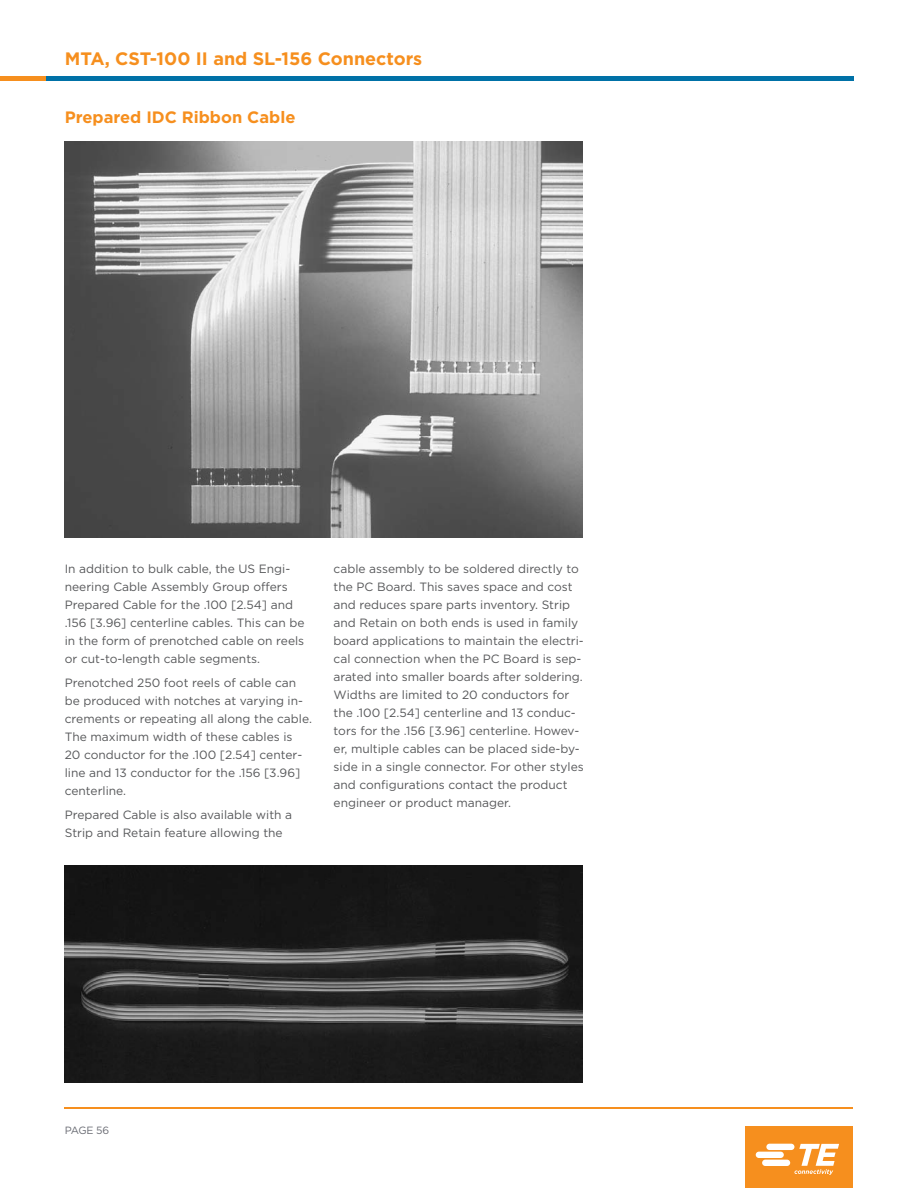
<style>
.page{position:relative;width:918px;height:1188px;background:#fff}
.page>*{position:absolute;margin:0;border:0;box-sizing:border-box;transform-origin:0 0}
.t1{font:700 18px "Gotham";color:#f68f1e}
.t2{font:700 16.5px "Gotham";color:#f68f1e}
.t3{font:12px/18px "Gotham";color:#57585a}
.t4{font:10.5px "Gotham";letter-spacing:-.04em;color:#696b73}
</style>
<div class="page">
<hr style="left:65px;top:1107px;width:788px;height:1px;background:#f68f1e">
<div style="left:0;top:76px;width:47px;height:5px;background:#f68f1e"></div>
<div style="left:46px;top:76px;width:807px;height:5px;background:#0071a7"></div>
<div style="left:745px;top:1126px;width:108px;height:62px;background:#f68f1e"></div>
<svg style="left:756px;top:1144px;width:83px;height:31px"></svg>
<img style="left:65px;top:141px;width:518px;height:397px">
<img style="left:65px;top:865px;width:518px;height:217px">
<h1 class="t1" style="left:65px;top:48px;width:359px">MTA, CST-100 II and SL-156 Connectors</h1>
<h2 class="t2" style="left:65px;top:108px;width:232px">Prepared IDC Ribbon Cable</h2>
<p class="t3" style="left:65px;top:560px;width:241px">In addition to bulk cable, the US Engi&shy;neering Cable Assembly Group offers Prepared Cable for the .100 [2.54] and .156 [3.96] centerline cables. This can be in the form of prenotched cable on reels or cut-to-length cable segments.</p>
<p class="t3" style="left:65px;top:674px;width:249px">Prenotched 250 foot reels of cable can be produced with notches at varying in&shy;crements or repeating all along the cable.<br>The maximum width of these cables is<br>20 conductor for the .100 [2.54] center&shy;line and 13 conductor for the .156 [3.96] centerline.</p>
<p class="t3" style="left:65px;top:806px;width:229px">Prepared Cable is also available with a<br>Strip and Retain feature allowing the</p>
<p class="t3" style="left:334px;top:560px;width:252px">cable assembly to be soldered directly to the PC Board. This saves space and cost and reduces spare parts inventory. Strip and Retain on both ends is used in family board applications to maintain the electri&shy;cal connection when the PC Board is sep&shy;arated into smaller boards after soldering.<br>Widths are limited to 20 conductors for the .100 [2.54] centerline and 13 conduc&shy;tors for the .156 [3.96] centerline. Howev&shy;er, multiple cables can be placed side-by&shy;side in a single connector. For other styles and configurations contact the product engineer or product manager.</p>
<p class="t4" style="left:65px;top:1124px;width:46px">PAGE 56</p>
</div>
